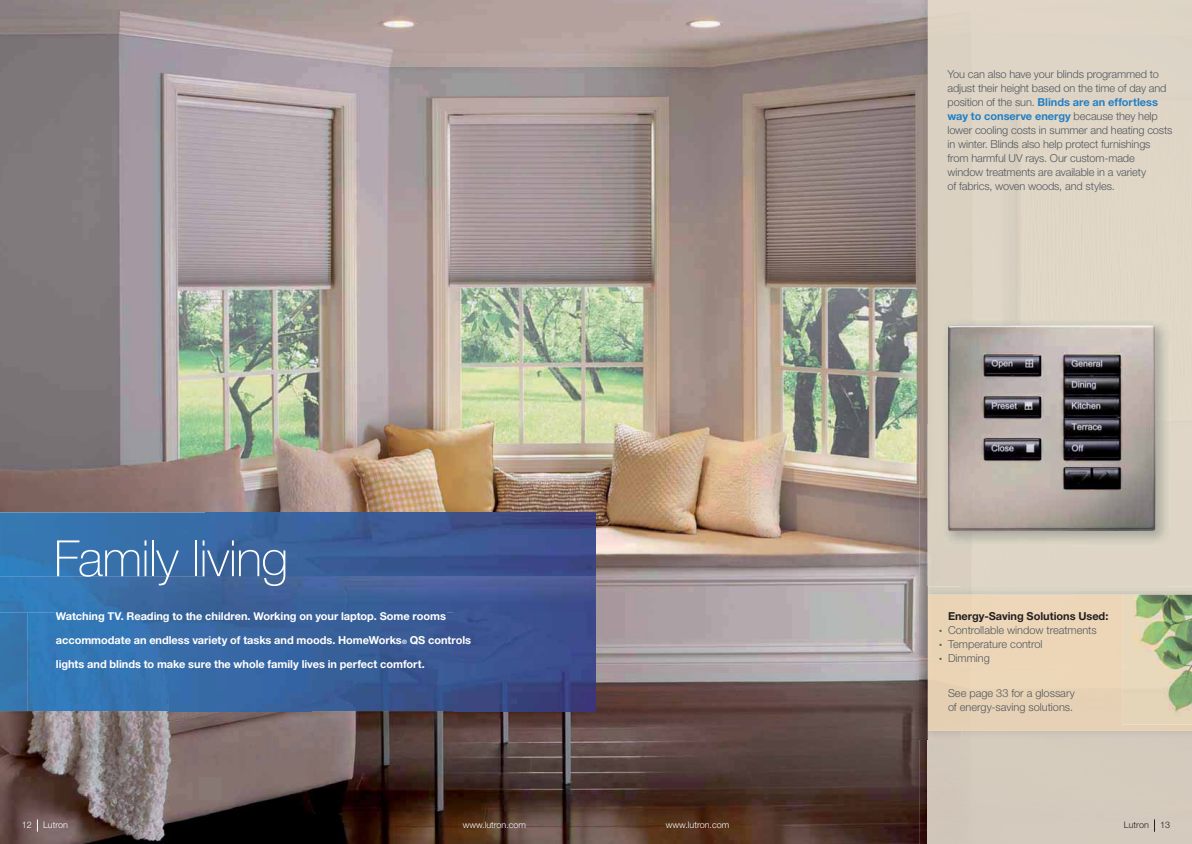
<style>
.page{position:relative;width:1192px;height:844px;background:#fff}
.page>*{position:absolute;margin:0;border:0;box-sizing:border-box;transform-origin:0 0}
.t1{font:100 50px "Helvetica Neue LT Std";letter-spacing:-.015em;color:#fff}
.t2{font:300 11px/14px "Helvetica Neue LT Std";letter-spacing:-.01em;color:#53585f}
.t3{font:700 11px/24px "Helvetica Neue LT Std";letter-spacing:-.005em;color:#fff}
.t4{font:700 11px "Helvetica Neue LT Std";color:#231f20}
.t5{font:300 9px "Helvetica Neue LT Std";color:#fff}
.t6{font:300 9px "Helvetica Neue LT Std";color:#231f20}
.s1{font-size:6px}
.s2{font-weight:700;color:#247fc3}
</style>
<div class="page">
<img style="left:0;top:0;width:928px;height:843px">
<div style="left:928px;top:739px;width:264px;height:104px;background:#d5cbbd"></div>
<img style="left:919px;top:586px;width:9px;height:153px">
<div style="left:928px;top:594px;width:264px;height:136px;background:#ecd6b7"></div>
<img style="left:27px;top:710px;width:569px;height:1px">
<img style="left:0;top:512px;width:205px;height:64px">
<img style="left:205px;top:512px;width:391px;height:64px">
<img style="left:0;top:612px;width:170px;height:98px">
<img style="left:170px;top:622px;width:142px;height:88px">
<img style="left:312px;top:612px;width:284px;height:98px">
<img style="left:56px;top:612px;width:390px;height:10px">
<img style="left:0;top:576px;width:596px;height:36px">
<img style="left:948px;top:325px;width:208px;height:206px">
<img style="left:1123px;top:594px;width:69px;height:130px">
<svg style="left:37px;top:819px;width:1px;height:12px"></svg>
<svg style="left:1154px;top:819px;width:1px;height:12px"></svg>
<h1 class="t1" style="left:54px;top:540px;width:236px">Family living</h1>
<p class="t3" style="left:56px;top:605px;width:417px">Watching TV. Reading to the children. Working on your laptop. Some rooms accommodate an endless variety of tasks and moods. HomeWorks<span class="s1">®</span> QS controls lights and blinds to make sure the whole family lives in perfect comfort.</p>
<p class="t2" style="left:947px;top:68px;width:226px">You can also have your blinds programmed to adjust their height based on the time of day and position of the sun. <span class="s2">Blinds are an effortless way to conserve energy</span> because they help lower cooling costs in summer and heating costs in winter. Blinds also help protect furnishings from harmful UV rays. Our custom-made window treatments are available in a variety<br>of fabrics, woven woods, and styles.</p>
<p class="t4" style="left:948px;top:612px;width:162px">Energy-Saving Solutions Used:</p>
<p class="t2" style="left:948px;top:624px;width:150px">Controllable window treatments<br>Temperature control<br>Dimming</p>
<p class="t2" style="left:948px;top:687px;width:128px">See page 33 for a glossary of energy-saving solutions.</p>
<p class="t5" style="left:22px;top:821px;width:12px">12</p>
<p class="t5" style="left:43px;top:821px;width:26px">Lutron</p>
<p class="t5" style="left:463px;top:821px;width:65px">www.lutron.com</p>
<p class="t5" style="left:666px;top:821px;width:65px">www.lutron.com</p>
<p class="t6" style="left:1124px;top:821px;width:26px">Lutron</p>
<p class="t6" style="left:1160px;top:821px;width:12px">13</p>
</div>
